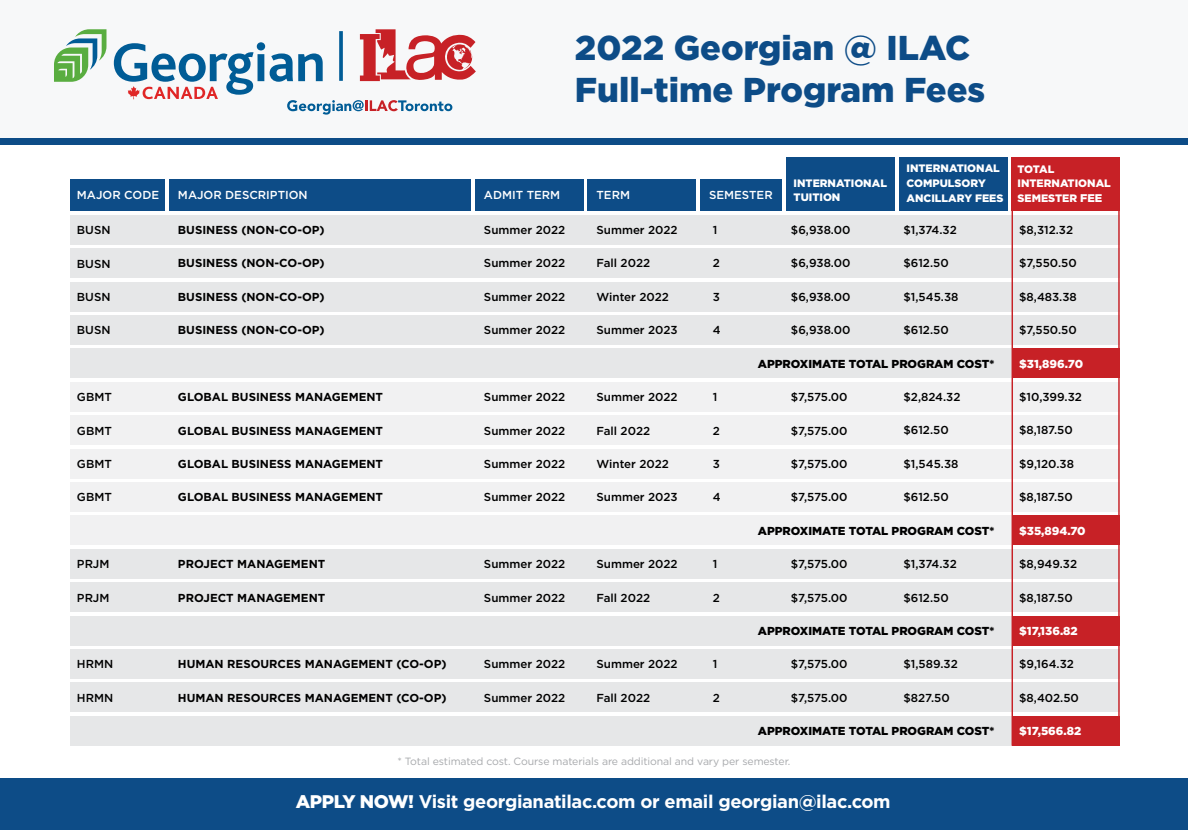
<style>
.page{position:relative;width:1188px;height:830px;background:#fff}
.page>*{position:absolute;margin:0;border:0;box-sizing:border-box;transform-origin:0 0}
.t1{font:900 34.5px/41.4px "Gotham";color:#0d4c87}
.t2{font:700 18.3px "Gotham";letter-spacing:-.02em;color:#fff}
.t3{font:500 11.55px "Gotham";color:#000}
.t4{font:700 11.55px "Gotham";color:#000}
.t5{font:900 11.55px "Gotham";color:#000}
.t6{font:500 11.55px "Gotham";color:#fff}
.t7{font:900 11.55px "Gotham";color:#fff}
.t8{font:900 10.8px/14.5px "Gotham";color:#fff}
.t9{font:10.5px "Gotham";letter-spacing:-.01em;color:#a7a9ac}
.s1{font-size:11.1px}
.s2{font-weight:900}
</style>
<div class="page">
<div style="left:0;top:0;width:1188px;height:142px;background:#f7f8f9"></div>
<div style="left:0;top:139px;width:1188px;height:6px;background:#0d4c87"></div>
<div style="left:0;top:779px;width:1188px;height:51px;background:#0d4c87"></div>
<svg style="left:54px;top:29px;width:52px;height:53px"></svg>
<svg style="left:114px;top:29px;width:362px;height:86px"></svg>
<div style="left:71px;top:180px;width:94px;height:31px;background:#0d4c87"></div>
<div style="left:71px;top:215px;width:1049px;height:30px;background:#e6e7e8"></div>
<div style="left:71px;top:382px;width:1049px;height:30px;background:#f1f1f2"></div>
<div style="left:71px;top:282px;width:1049px;height:29px;background:#e6e7e8"></div>
<div style="left:71px;top:549px;width:1049px;height:30px;background:#e6e7e8"></div>
<div style="left:71px;top:649px;width:1049px;height:30px;background:#e6e7e8"></div>
<div style="left:71px;top:449px;width:1049px;height:29px;background:#f1f1f2"></div>
<div style="left:71px;top:248px;width:1049px;height:30px;background:#e6e7e8"></div>
<div style="left:71px;top:415px;width:1049px;height:30px;background:#f1f1f2"></div>
<div style="left:71px;top:315px;width:1049px;height:30px;background:#e6e7e8"></div>
<div style="left:71px;top:582px;width:1049px;height:30px;background:#e6e7e8"></div>
<div style="left:71px;top:683px;width:1049px;height:29px;background:#e6e7e8"></div>
<div style="left:71px;top:482px;width:1049px;height:30px;background:#f1f1f2"></div>
<div style="left:71px;top:349px;width:1049px;height:29px;background:#e6e7e8"></div>
<div style="left:71px;top:616px;width:1049px;height:29px;background:#e6e7e8"></div>
<div style="left:71px;top:716px;width:1049px;height:30px;background:#e6e7e8"></div>
<div style="left:71px;top:516px;width:1049px;height:29px;background:#f1f1f2"></div>
<div style="left:588px;top:180px;width:108px;height:31px;background:#0d4c87"></div>
<div style="left:475px;top:180px;width:108px;height:31px;background:#0d4c87"></div>
<div style="left:1012px;top:158px;width:108px;height:53px;background:#c72126"></div>
<div style="left:1012px;top:349px;width:107px;height:29px;background:#c72126"></div>
<div style="left:1012px;top:516px;width:107px;height:29px;background:#c72126"></div>
<div style="left:1012px;top:616px;width:107px;height:29px;background:#c72126"></div>
<div style="left:1012px;top:716px;width:107px;height:30px;background:#c72126"></div>
<div style="left:700px;top:180px;width:82px;height:31px;background:#0d4c87"></div>
<div style="left:786px;top:158px;width:109px;height:53px;background:#0d4c87"></div>
<div style="left:899px;top:158px;width:108px;height:53px;background:#0d4c87"></div>
<div style="left:169px;top:180px;width:302px;height:31px;background:#0d4c87"></div>
<div style="left:1012px;top:158px;width:108px;height:588px;border:1px solid #c72126"></div>
<h1 class="t1" style="left:575px;top:27px;width:412px">2022 Georgian @ ILAC<br>Full-time Program Fees</h1>
<p class="t6" style="left:77px;top:188px;width:84px">MAJOR CODE</p>
<p class="t3" style="left:77px;top:222px;width:35px">BUSN</p>
<p class="t8" style="left:907px;top:161px;width:99px">INTERNATIONAL<br>COMPULSORY<br>ANCILLARY FEES</p>
<p class="t8" style="left:1018px;top:161px;width:95px">TOTAL<br>INTERNATIONAL</p>
<p class="t6" style="left:484px;top:188px;width:78px">ADMIT TERM</p>
<p class="t6" style="left:597px;top:188px;width:35px">TERM</p>
<p class="t6" style="left:709px;top:188px;width:65px">SEMESTER</p>
<p class="t8" style="left:794px;top:176px;width:95px">INTERNATIONAL<br>TUITION</p>
<p class="t6" style="left:178px;top:188px;width:131px">MAJOR DESCRIPTION</p>
<p class="t8" style="left:1018px;top:190px;width:86px">SEMESTER <span class="s1">FEE</span></p>
<p class="t4" style="left:178px;top:222px;width:148px">BUSINESS (NON-CO-OP)</p>
<p class="t3" style="left:484px;top:222px;width:83px">Summer 2022</p>
<p class="t3" style="left:597px;top:222px;width:83px">Summer 2022</p>
<p class="t3" style="left:713px;top:222px;width:6px">1</p>
<p class="t3" style="left:791px;top:222px;width:61px">$6,938.00</p>
<p class="t3" style="left:904px;top:222px;width:55px">$1,374.32</p>
<p class="t3" style="left:1019px;top:222px;width:55px">$8,312.32</p>
<p class="t3" style="left:77px;top:256px;width:35px">BUSN</p>
<p class="t4" style="left:178px;top:256px;width:148px">BUSINESS (NON-CO-OP)</p>
<p class="t3" style="left:484px;top:256px;width:83px">Summer 2022</p>
<p class="t3" style="left:597px;top:256px;width:55px">Fall 2022</p>
<p class="t3" style="left:713px;top:256px;width:9px">2</p>
<p class="t3" style="left:791px;top:256px;width:61px">$6,938.00</p>
<p class="t3" style="left:904px;top:256px;width:47px">$612.50</p>
<p class="t3" style="left:1019px;top:256px;width:59px">$7,550.50</p>
<p class="t3" style="left:77px;top:289px;width:35px">BUSN</p>
<p class="t4" style="left:178px;top:289px;width:148px">BUSINESS (NON-CO-OP)</p>
<p class="t3" style="left:484px;top:289px;width:83px">Summer 2022</p>
<p class="t3" style="left:597px;top:289px;width:74px">Winter 2022</p>
<p class="t3" style="left:713px;top:289px;width:9px">3</p>
<p class="t3" style="left:791px;top:289px;width:61px">$6,938.00</p>
<p class="t3" style="left:904px;top:289px;width:56px">$1,545.38</p>
<p class="t3" style="left:1019px;top:289px;width:59px">$8,483.38</p>
<p class="t3" style="left:77px;top:323px;width:35px">BUSN</p>
<p class="t4" style="left:178px;top:323px;width:148px">BUSINESS (NON-CO-OP)</p>
<p class="t3" style="left:484px;top:323px;width:83px">Summer 2022</p>
<p class="t3" style="left:597px;top:323px;width:83px">Summer 2023</p>
<p class="t3" style="left:713px;top:323px;width:9px">4</p>
<p class="t3" style="left:791px;top:323px;width:61px">$6,938.00</p>
<p class="t3" style="left:904px;top:323px;width:47px">$612.50</p>
<p class="t3" style="left:1019px;top:323px;width:59px">$7,550.50</p>
<p class="t5" style="left:758px;top:356px;width:238px">APPROXIMATE TOTAL PROGRAM COST*</p>
<p class="t7" style="left:1019px;top:356px;width:65px">$31,896.70</p>
<p class="t3" style="left:77px;top:389px;width:36px">GBMT</p>
<p class="t4" style="left:178px;top:389px;width:207px">GLOBAL BUSINESS MANAGEMENT</p>
<p class="t3" style="left:484px;top:389px;width:83px">Summer 2022</p>
<p class="t3" style="left:597px;top:389px;width:83px">Summer 2022</p>
<p class="t3" style="left:713px;top:389px;width:6px">1</p>
<p class="t3" style="left:791px;top:389px;width:58px">$7,575.00</p>
<p class="t3" style="left:904px;top:389px;width:58px">$2,824.32</p>
<p class="t3" style="left:1019px;top:389px;width:64px">$10,399.32</p>
<p class="t3" style="left:77px;top:423px;width:36px">GBMT</p>
<p class="t4" style="left:178px;top:423px;width:207px">GLOBAL BUSINESS MANAGEMENT</p>
<p class="t3" style="left:484px;top:423px;width:83px">Summer 2022</p>
<p class="t3" style="left:597px;top:423px;width:55px">Fall 2022</p>
<p class="t3" style="left:713px;top:423px;width:9px">2</p>
<p class="t3" style="left:791px;top:423px;width:58px">$7,575.00</p>
<p class="t3" style="left:904px;top:423px;width:47px">$612.50</p>
<p class="t3" style="left:1019px;top:423px;width:55px">$8,187.50</p>
<p class="t3" style="left:77px;top:456px;width:36px">GBMT</p>
<p class="t4" style="left:178px;top:456px;width:207px">GLOBAL BUSINESS MANAGEMENT</p>
<p class="t3" style="left:484px;top:456px;width:83px">Summer 2022</p>
<p class="t3" style="left:597px;top:456px;width:74px">Winter 2022</p>
<p class="t3" style="left:713px;top:456px;width:9px">3</p>
<p class="t3" style="left:791px;top:456px;width:58px">$7,575.00</p>
<p class="t3" style="left:904px;top:456px;width:56px">$1,545.38</p>
<p class="t3" style="left:1019px;top:456px;width:56px">$9,120.38</p>
<p class="t3" style="left:77px;top:490px;width:36px">GBMT</p>
<p class="t4" style="left:178px;top:490px;width:207px">GLOBAL BUSINESS MANAGEMENT</p>
<p class="t3" style="left:484px;top:490px;width:83px">Summer 2022</p>
<p class="t3" style="left:597px;top:490px;width:83px">Summer 2023</p>
<p class="t3" style="left:713px;top:490px;width:9px">4</p>
<p class="t3" style="left:791px;top:490px;width:58px">$7,575.00</p>
<p class="t3" style="left:904px;top:490px;width:47px">$612.50</p>
<p class="t3" style="left:1019px;top:490px;width:55px">$8,187.50</p>
<p class="t5" style="left:758px;top:523px;width:238px">APPROXIMATE TOTAL PROGRAM COST*</p>
<p class="t7" style="left:1019px;top:523px;width:68px">$35,894.70</p>
<p class="t3" style="left:77px;top:557px;width:34px">PRJM</p>
<p class="t4" style="left:178px;top:556px;width:149px">PROJECT MANAGEMENT</p>
<p class="t3" style="left:484px;top:556px;width:83px">Summer 2022</p>
<p class="t3" style="left:597px;top:556px;width:83px">Summer 2022</p>
<p class="t3" style="left:713px;top:556px;width:6px">1</p>
<p class="t3" style="left:791px;top:556px;width:58px">$7,575.00</p>
<p class="t3" style="left:904px;top:556px;width:55px">$1,374.32</p>
<p class="t3" style="left:1019px;top:556px;width:59px">$8,949.32</p>
<p class="t3" style="left:77px;top:590px;width:34px">PRJM</p>
<p class="t4" style="left:178px;top:590px;width:149px">PROJECT MANAGEMENT</p>
<p class="t3" style="left:484px;top:590px;width:83px">Summer 2022</p>
<p class="t3" style="left:597px;top:590px;width:55px">Fall 2022</p>
<p class="t3" style="left:713px;top:590px;width:9px">2</p>
<p class="t3" style="left:791px;top:590px;width:58px">$7,575.00</p>
<p class="t3" style="left:904px;top:590px;width:47px">$612.50</p>
<p class="t3" style="left:1019px;top:590px;width:55px">$8,187.50</p>
<p class="t5" style="left:758px;top:623px;width:238px">APPROXIMATE TOTAL PROGRAM COST*</p>
<p class="t7" style="left:1019px;top:623px;width:60px">$17,136.82</p>
<p class="t3" style="left:77px;top:657px;width:38px">HRMN</p>
<p class="t4" style="left:178px;top:657px;width:270px">HUMAN RESOURCES MANAGEMENT (CO-OP)</p>
<p class="t3" style="left:484px;top:657px;width:83px">Summer 2022</p>
<p class="t3" style="left:597px;top:657px;width:83px">Summer 2022</p>
<p class="t3" style="left:713px;top:657px;width:6px">1</p>
<p class="t3" style="left:791px;top:657px;width:58px">$7,575.00</p>
<p class="t3" style="left:904px;top:657px;width:56px">$1,589.32</p>
<p class="t3" style="left:1019px;top:657px;width:56px">$9,164.32</p>
<p class="t3" style="left:77px;top:690px;width:38px">HRMN</p>
<p class="t4" style="left:178px;top:690px;width:270px">HUMAN RESOURCES MANAGEMENT (CO-OP)</p>
<p class="t3" style="left:484px;top:690px;width:83px">Summer 2022</p>
<p class="t3" style="left:597px;top:690px;width:55px">Fall 2022</p>
<p class="t3" style="left:713px;top:690px;width:9px">2</p>
<p class="t3" style="left:791px;top:690px;width:58px">$7,575.00</p>
<p class="t3" style="left:904px;top:690px;width:48px">$827.50</p>
<p class="t3" style="left:1019px;top:690px;width:61px">$8,402.50</p>
<p class="t5" style="left:758px;top:723px;width:238px">APPROXIMATE TOTAL PROGRAM COST*</p>
<p class="t7" style="left:1019px;top:723px;width:64px">$17,566.82</p>
<p class="t9" style="left:397px;top:755px;width:395px">* Total estimated cost. Course materials are additional and vary per semester.</p>
<h2 class="t2" style="left:296px;top:790px;width:596px"><span class="s2">APPLY NOW!</span> Visit georgianatilac.com or email georgian@ilac.com</h2>
</div>
